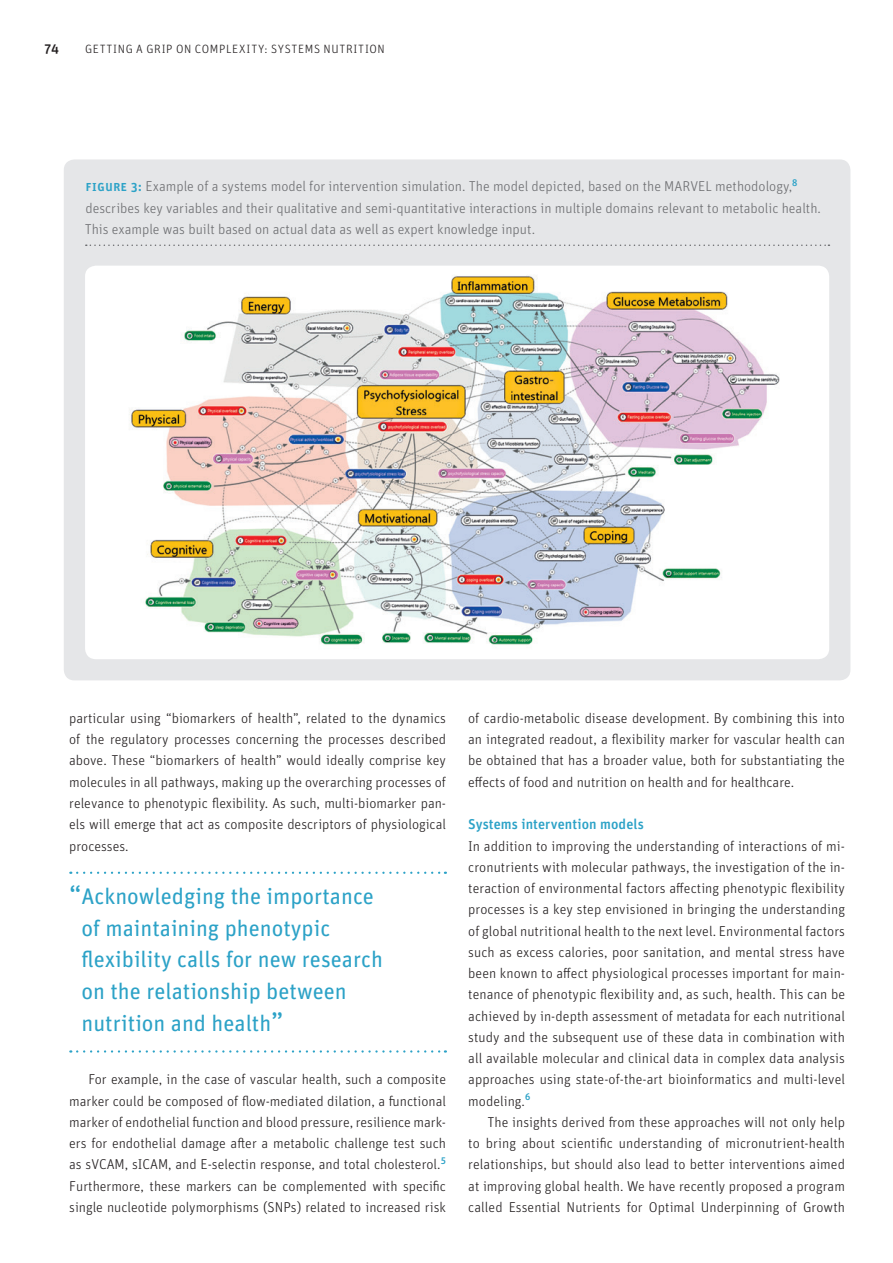
<style>
.page{position:relative;width:893px;height:1263px;background:#fff}
.page>*{position:absolute;margin:0;border:0;box-sizing:border-box;transform-origin:0 0}
.t1{font:22.5px/32px "Unit Pro";color:#2ca2c7}
.t2{font:300 14.25px/21.3px "Unit Pro";color:#231f20;text-align:justify}
.t3{font:300 14.25px/21.3px "Unit Pro";color:#6c6d70}
.t4{font:500 14.25px "Unit Pro";letter-spacing:.005em;color:#2ca2c7}
.t5{font:500 13.5px "Unit Pro";color:#231f20}
.t6{font:300 12px "Unit Pro";letter-spacing:.05em;color:#231f20}
.s1{font-weight:500;color:#2ca2c7}
.s2{font-size:27px}
</style>
<div class="page">
<div style="left:64px;top:159px;width:786px;height:521px;background:#e5e6e8;border-radius:11px"></div>
<svg style="left:77px;top:872px;width:369px;height:2px"></svg>
<svg style="left:77px;top:1050px;width:369px;height:2px"></svg>
<svg style="left:86px;top:244px;width:743px;height:2px"></svg>
<div style="left:85px;top:266px;width:744px;height:393px;background:#fff;border-radius:11px"></div>
<img style="left:129px;top:275px;width:651px;height:370px">
<p class="t5" style="left:45px;top:39px;width:16px">74</p>
<p class="t6" style="left:85px;top:41px;width:301px">GETTING A GRIP ON COMPLEXITY: SYSTEMS NUTRITION</p>
<p class="t3" style="left:85px;top:175px;width:738px"><span class="s1">figure 3:</span> Example of a systems model for intervention simulation. The model depicted, based on the MARVEL methodology,<sup>8 </sup>describes key variables and their qualitative and semi-quantitative interactions in multiple domains relevant to metabolic health.<br>This example was built based on actual data as well as expert knowledge input.</p>
<p class="t2" style="left:69px;top:707px;width:378px">particular using “biomarkers of health”, related to the dynamics of the regulatory processes concerning the processes described above. These “biomarkers of health” would ideally comprise key molecules in all pathways, making up the overarching processes of relevance to phenotypic flexibility. As such, multi-biomarker pan&shy;els will emerge that act as composite descriptors of physiological processes.</p>
<h1 class="t1" style="left:82px;top:879px;width:303px;text-indent:-12px"><span class="s2">“</span>Acknowledging the importance of maintaining phenotypic flexibility calls for new research on the relationship between nutrition and health<span class="s2">”</span></h1>
<p class="t2" style="left:69px;top:1068px;width:378px;text-indent:19px">For example, in the case of vascular health, such a composite marker could be composed of flow-mediated dilation, a functional marker of endothelial function and blood pressure, resilience mark&shy;ers for endothelial damage after a metabolic challenge test such as sVCAM, sICAM, and E-selectin response, and total cholesterol.<sup>5<br></sup>Furthermore, these markers can be complemented with specific single nucleotide polymorphisms (SNPs) related to increased risk</p>
<p class="t2" style="left:468px;top:707px;width:378px">of cardio-metabolic disease development. By combining this into an integrated readout, a flexibility marker for vascular health can be obtained that has a broader value, both for substantiating the effects of food and nutrition on health and for healthcare.</p>
<p class="t4" style="left:468px;top:814px;width:177px">Systems intervention models</p>
<p class="t2" style="left:468px;top:834px;width:378px">In addition to improving the understanding of interactions of mi&shy;cronutrients with molecular pathways, the investigation of the in&shy;teraction of environmental factors affecting phenotypic flexibility processes is a key step envisioned in bringing the understanding of global nutritional health to the next level. Environmental factors such as excess calories, poor sanitation, and mental stress have been known to affect physiological processes important for main&shy;tenance of phenotypic flexibility and, as such, health. This can be achieved by in-depth assessment of metadata for each nutritional study and the subsequent use of these data in combination with all available molecular and clinical data in complex data analysis approaches using state-of-the-art bioinformatics and multi-level modeling.<sup>6</sup></p>
<p class="t2" style="left:468px;top:1111px;width:378px;text-indent:19px">The insights derived from these approaches will not only help to bring about scientific understanding of micronutrient-health relationships, but should also lead to better interventions aimed at improving global health. We have recently proposed a program called Essential Nutrients for Optimal Underpinning of Growth</p>
</div>
